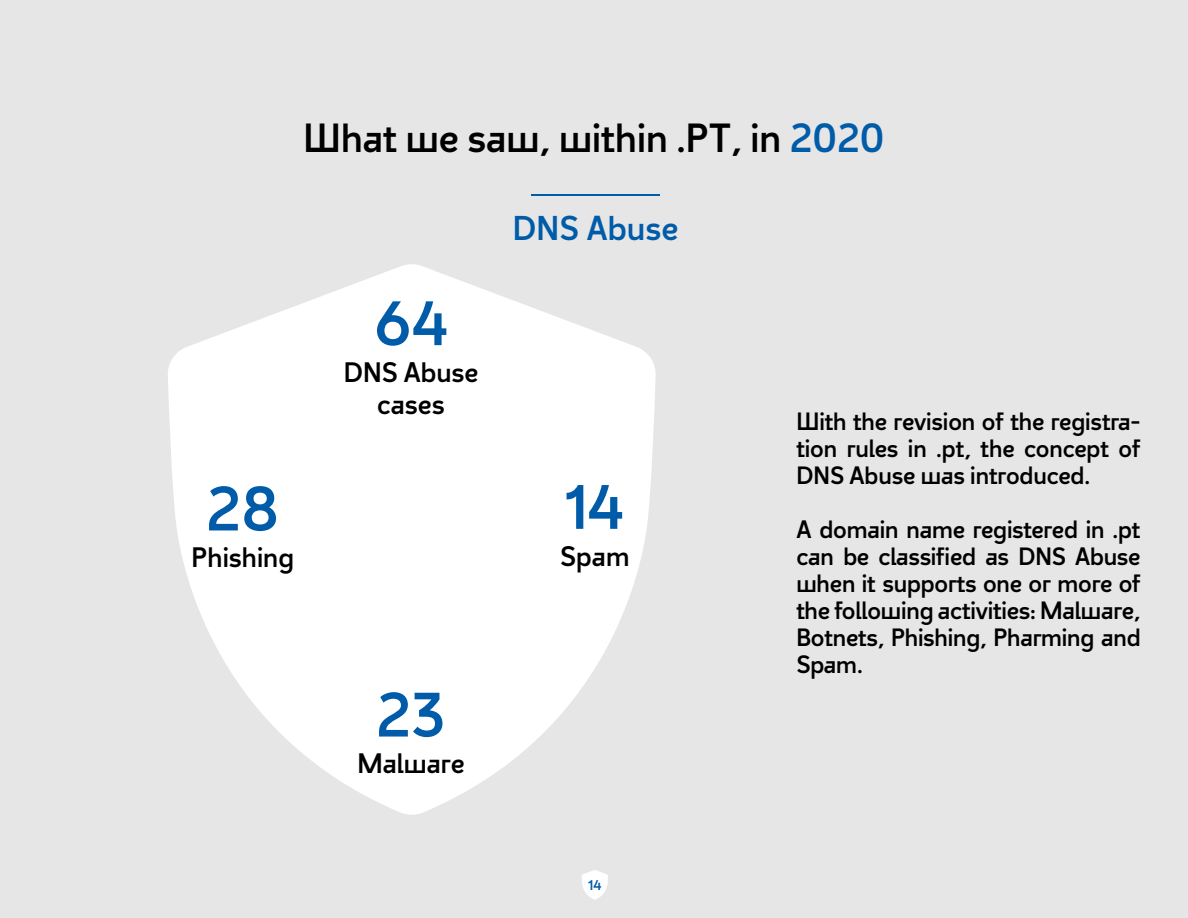
<style>
.page{position:relative;width:1188px;height:918px;background:#e7e6e6}
.page>*{position:absolute;margin:0;border:0;box-sizing:border-box;transform-origin:0 0}
.t1{font:60px "PT Regular";letter-spacing:.005em;color:#005ca9}
.t2{font:39px "PT Regular";color:#000}
.t3{font:33px "PT Regular";letter-spacing:.005em;color:#005ca9}
.t4{font:27px/32.4px "PT Regular";color:#000;text-align:center}
.t5{font:24px/27px "PT Regular";letter-spacing:-.005em;color:#000;text-align:justify}
.t6{font:13.5px "PT Regular";color:#005ca9}
.s1{color:#005ca9}
</style>
<div class="page">
<svg style="left:582px;top:870px;width:26px;height:30px"></svg>
<svg style="left:168px;top:264px;width:488px;height:551px;fill:#fff"></svg>
<hr style="left:531px;top:195px;width:129px;height:1px;background:#005ca9">
<h2 class="t2" style="left:304px;top:116px;width:582px">What we saw, within .PT, in <span class="s1">2020</span></h2>
<h3 class="t3" style="left:513px;top:209px;width:167px">DNS Abuse</h3>
<h1 class="t1" style="left:206px;top:475px;width:75px">28</h1>
<p class="t4" style="left:191px;top:542px;width:104px">Phishing</p>
<h1 class="t1" style="left:374px;top:289px;width:75px">64</h1>
<p class="t4" style="left:344px;top:356px;width:136px">DNS Abuse cases</p>
<h1 class="t1" style="left:376px;top:681px;width:71px">23</h1>
<p class="t4" style="left:357px;top:748px;width:109px">Malware</p>
<h1 class="t1" style="left:566px;top:473px;width:59px">14</h1>
<p class="t4" style="left:560px;top:540px;width:71px">Spam</p>
<p class="t5" style="left:796px;top:408px;width:346px">With the revision of the registra&shy;tion rules in .pt, the concept of DNS Abuse was introduced.</p>
<p class="t5" style="left:796px;top:516px;width:346px">A domain name registered in .pt can be classified as DNS Abuse when it supports one or more of the following activities: Malware, Botnets, Phishing, Pharming and Spam.</p>
<p class="t6" style="left:589px;top:877px;width:14px">14</p>
</div>
